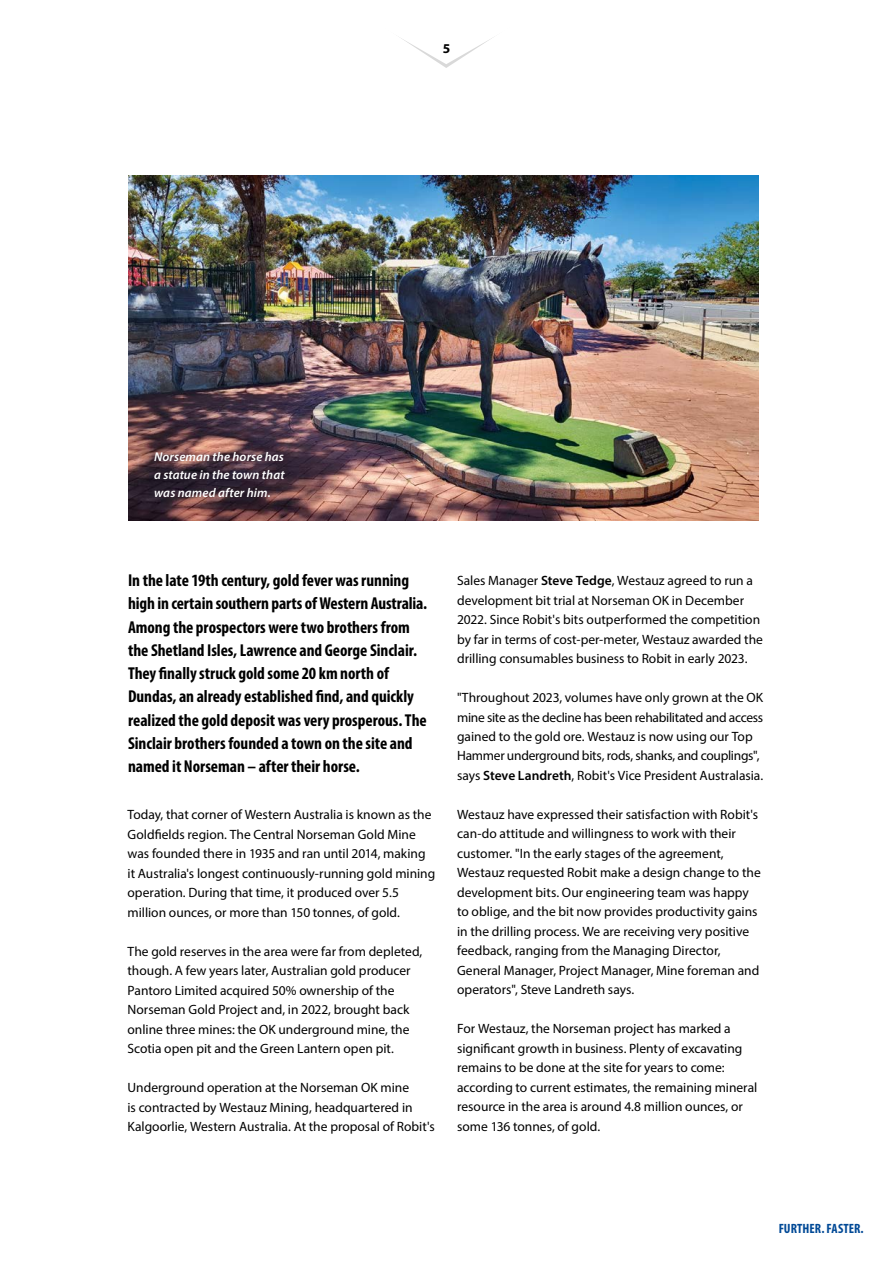
<style>
.page{position:relative;width:893px;height:1263px;background:#fff}
.page>*{position:absolute;margin:0;border:0;box-sizing:border-box;transform-origin:0 0}
.t1{font:700 condensed 17.25px/23.2px "Myriad Pro";letter-spacing:-.005em;color:#000}
.t2{font:13.5px/19.5px "Myriad Pro";color:#000}
.t3{font:700 condensed 13.5px "Myriad Pro";color:#004996}
.t4{font:700 13.5px "Myriad Pro";color:#000}
.t5{font:italic 600 12.75px/18px "Myriad Pro";letter-spacing:.01em;color:#fff;text-align:justify}
.s1{font-weight:600}
</style>
<div class="page">
<svg style="left:401px;top:38px;width:91px;height:30px"></svg>
<img style="left:128px;top:176px;width:630px;height:344px">
<p class="t4" style="left:443px;top:39px;width:9px">5</p>
<p class="t5" style="left:154px;top:448px;width:132px">Norseman the horse has a statue in the town that was named after him.</p>
<p class="t1" style="left:128px;top:568px;width:301px">In the late 19th century, gold fever was running high in certain southern parts of Western Australia.<br>Among the prospectors were two brothers from the Shetland Isles, Lawrence and George Sinclair.<br>They finally struck gold some 20 km north of Dundas, an already established find, and quickly realized the gold deposit was very prosperous. The Sinclair brothers founded a town on the site and named it Norseman – after their horse.</p>
<p class="t2" style="left:128px;top:805px;width:309px">Today, that corner of Western Australia is known as the Goldfields region. The Central Norseman Gold Mine was founded there in 1935 and ran until 2014, making it Australia's longest continuously-running gold mining operation. During that time, it produced over 5.5 million ounces, or more than 150 tonnes, of gold.</p>
<p class="t2" style="left:128px;top:941px;width:296px">The gold reserves in the area were far from depleted, though. A few years later, Australian gold producer Pantoro Limited acquired 50% ownership of the Norseman Gold Project and, in 2022, brought back online three mines: the OK underground mine, the Scotia open pit and the Green Lantern open pit.</p>
<p class="t2" style="left:128px;top:1077px;width:309px">Underground operation at the Norseman OK mine<br>is contracted by Westauz Mining, headquartered in<br>Kalgoorlie, Western Australia. At the proposal of Robit's</p>
<p class="t2" style="left:457px;top:570px;width:307px">Sales Manager <span class="s1">Steve Tedge</span>, Westauz agreed to run a development bit trial at Norseman OK in December 2022. Since Robit's bits outperformed the competition by far in terms of cost-per-meter, Westauz awarded the drilling consumables business to Robit in early 2023.</p>
<p class="t2" style="left:457px;top:687px;width:308px">"Throughout 2023, volumes have only grown at the OK mine site as the decline has been rehabilitated and access gained to the gold ore. Westauz is now using our Top Hammer underground bits, rods, shanks, and couplings", says <span class="s1">Steve Landreth</span>, Robit's Vice President Australasia.</p>
<p class="t2" style="left:457px;top:804px;width:305px">Westauz have expressed their satisfaction with Robit's can-do attitude and willingness to work with their customer. "In the early stages of the agreement, Westauz requested Robit make a design change to the development bits. Our engineering team was happy to oblige, and the bit now provides productivity gains in the drilling process. We are receiving very positive feedback, ranging from the Managing Director, General Manager, Project Manager, Mine foreman and operators", Steve Landreth says.</p>
<p class="t2" style="left:457px;top:1019px;width:302px">For Westauz, the Norseman project has marked a significant growth in business. Plenty of excavating remains to be done at the site for years to come: according to current estimates, the remaining mineral resource in the area is around 4.8 million ounces, or some 136 tonnes, of gold.</p>
<p class="t3" style="left:779px;top:1220px;width:86px">FURTHER. FASTER.</p>
</div>
